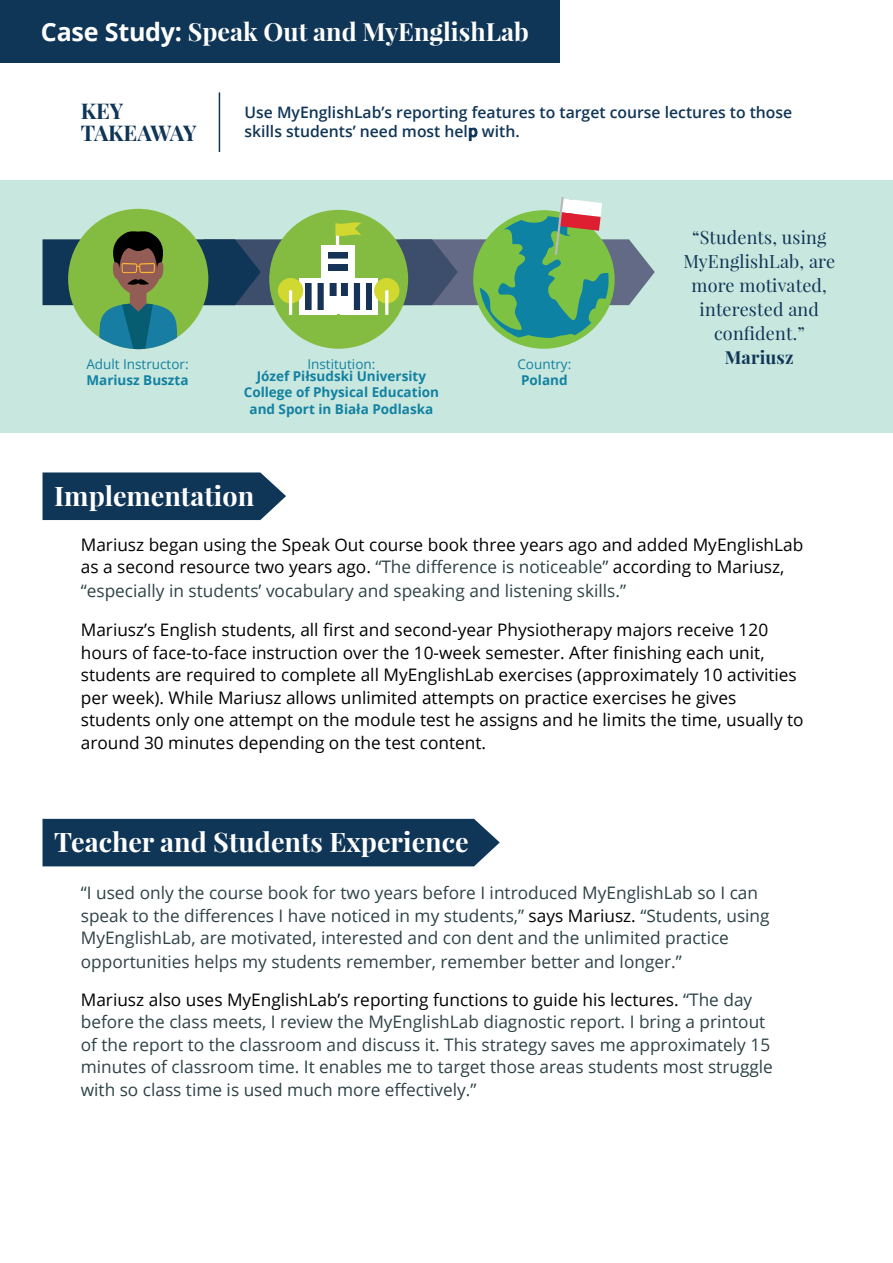
<style>
.page{position:relative;width:893px;height:1263px;background:#fff}
.page>*{position:absolute;margin:0;border:0;box-sizing:border-box;transform-origin:0 0}
.t1{font:700 27px "Playfair Display";color:#fff}
.t2{font:700 25.2px "Playfair Display";color:#fff}
.t3{font:700 21.75px/22px "Playfair Display";letter-spacing:-.02em;color:#0f3557}
.t4{font:18px/24px "Playfair Display";letter-spacing:.01em;color:#0f3557;text-align:center}
.t5{font:700 18px "Playfair Display";letter-spacing:.01em;color:#0f3557}
.t6{font:17.25px/22.5px "Open Sans";color:#000}
.t7{font:17.25px/22.5px "Open Sans";color:#2d4245}
.t8{font:600 15.75px/18.9px "Open Sans";color:#0f3557}
.t9{font:700 13.5px/16.2px "Open Sans";color:#1281a1;text-align:center}
.t10{font:13.5px "Open Sans";color:#1281a1}
.s1{font-family:"Open Sans"}
.s2{color:#2d4245}
.s3{color:#000}
</style>
<div class="page">
<div style="left:0;top:180px;width:893px;height:253px;background:#c8e7de"></div>
<svg style="left:43px;top:197px;width:612px;height:152px"></svg>
<div style="left:0;top:0;width:559px;height:62px;background:#0f3557"></div>
<hr style="left:219px;top:92px;width:1px;height:60px;background:#0f3557">
<svg style="left:43px;top:472px;width:243px;height:48px;background:#1d4161"></svg>
<div style="left:43px;top:819px;width:457px;height:47px;background:#0f3557"></div>
<h2 class="t2" style="left:41px;top:14px;width:489px"><span class="s1">Case Study:</span> Speak Out and MyEnglishLab</h2>
<p class="t3" style="left:81px;top:99px;width:117px">KEY<br>TAKEAWAY</p>
<p class="t10" style="left:86px;top:355px;width:104px">Adult Instructor:</p>
<p class="t9" style="left:86px;top:372px;width:104px">Mariusz Buszta</p>
<p class="t8" style="left:244px;top:102px;width:549px">Use MyEnglishLab’s reporting features to target course lectures to those skills students’ need most help with.</p>
<p class="t10" style="left:307px;top:355px;width:69px">Institution:</p>
<p class="t9" style="left:244px;top:368px;width:197px">Józef Piłsudski University<br>College of Physical Education and Sport in Biała Podlaska</p>
<p class="t10" style="left:517px;top:355px;width:55px">Country:</p>
<p class="t9" style="left:521px;top:372px;width:48px">Poland</p>
<p class="t4" style="left:683px;top:224px;width:153px">“Students, using<br>MyEnglishLab, are more motivated, interested and confident.”</p>
<p class="t5" style="left:725px;top:344px;width:70px">Mariusz</p>
<h1 class="t1" style="left:54px;top:477px;width:202px">Implementation</h1>
<p class="t6" style="left:81px;top:533px;width:724px;line-height:23.2px">Mariusz began using the Speak Out course book three years ago and added MyEnglishLab as a second resource two years ago. <span class="s2">“The difference is noticeable”</span> according to Mariusz, <span class="s2">“especially in students’ vocabulary and speaking and listening skills.”</span></p>
<p class="t6" style="left:81px;top:618px;width:724px">Mariusz’s English students, all first and second-year Physiotherapy majors receive 120 hours of face-to-face instruction over the 10-week semester. After finishing each unit, students are required to complete all MyEnglishLab exercises (approximately 10 activities per week). While Mariusz allows unlimited attempts on practice exercises he gives students only one attempt on the module test he assigns and he limits the time, usually to around 30 minutes depending on the test content.</p>
<h1 class="t1" style="left:54px;top:823px;width:416px">Teacher and Students Experience</h1>
<p class="t7" style="left:81px;top:881px;width:690px;line-height:23px">“I used only the course book for two years before I introduced MyEnglishLab so I can speak to the differences I have noticed in my students,” <span class="s3">says Mariusz.</span> “Students, using MyEnglishLab, are motivated, interested and con dent and the unlimited practice opportunities helps my students remember, remember better and longer.”</p>
<p class="t7" style="left:81px;top:988px;width:694px"><span class="s3">Mariusz also uses MyEnglishLab’s reporting functions to guide his lectures.</span> “The day before the class meets, I review the MyEnglishLab diagnostic report. I bring a printout of the report to the classroom and discuss it. This strategy saves me approximately 15 minutes of classroom time. It enables me to target those areas students most struggle with so class time is used much more effectively.”</p>
</div>
